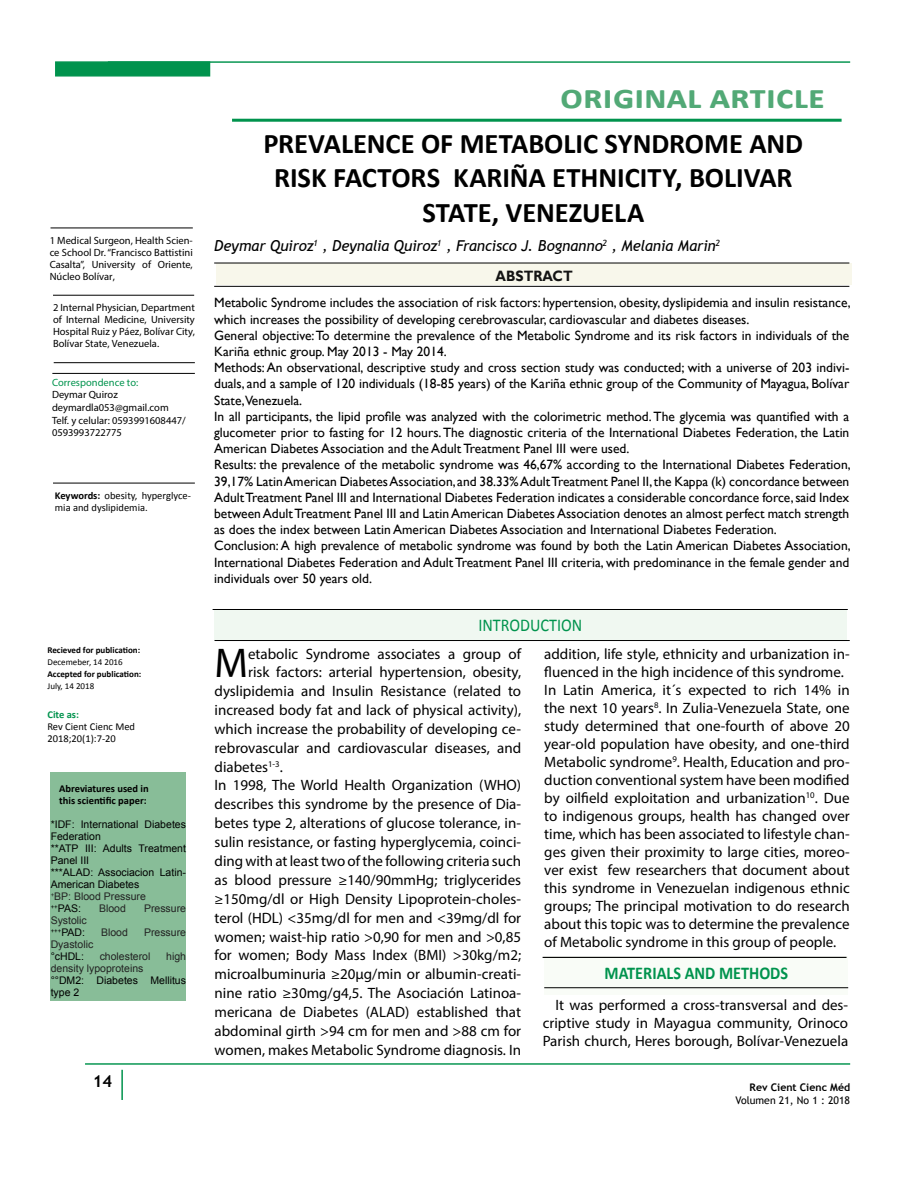
<style>
.page{position:relative;width:918px;height:1188px;background:#fff}
.page>*{position:absolute;margin:0;border:0;box-sizing:border-box;transform-origin:0 0}
.t1{font:41.7px "Myriad Pro";color:#000}
.t2{font:700 34.5px "Calibri";color:#52a976;scale:1.1 1}
.t3{font:700 28.5px/34.2px "Calibri";letter-spacing:-.005em;color:#000;text-align:center}
.t4{font:700 18px "Calibri";color:#00934d;scale:.9 1}
.t5{font:18px "Calibri";color:#00934d;scale:.9 1}
.t6{font:700 16.5px "Trebuchet MS";color:#000}
.t7{font:15px/18px "Myriad Pro";color:#000}
.t8{font:italic 15px "Trebuchet MS";letter-spacing:-.005em;color:#000}
.t9{font:700 15px "Gill Sans";color:#000;scale:.9 1}
.t10{font:13.5px/16.2px "Gill Sans";color:#000}
.t11{font:10.5px/12px "Myriad Pro";color:#000;text-align:justify}
.t12{font:10.5px/12px "Arial";color:#000}
.t13{font:10.5px/12px "Arial";color:#222}
.t14{font:10.5px/12px "Calibri";color:#000}
.t15{font:700 10.5px/12px "Calibri";color:#000}
.t16{font:10.5px "Trebuchet MS";color:#000}
.t17{font:10.5px "Myriad Pro";color:#00934d}
.t18{font:700 10.5px "Trebuchet MS";color:#000}
.t19{font:700 10.5px "Calibri";color:#00934d}
.t20{font:700 9px "Calibri";color:#000}
.t21{font:9px "Calibri";color:#000}
.s1{font-weight:700}
.s2{color:#222}
.s3{color:#000}
</style>
<div class="page">
<div style="left:55px;top:61px;width:155px;height:16px;background:#00934d;border:1px solid #00934d"></div>
<hr style="left:108px;top:61px;width:742px;height:2px;background:#00934d">
<hr style="left:85px;top:1063px;width:765px;height:2px;background:#00934d">
<hr style="left:121px;top:1070px;width:2px;height:30px;background:#00934d">
<hr style="left:232px;top:119px;width:610px;height:3px;background:#00934d">
<div style="left:217px;top:264px;width:635px;height:21px;background:#f8f7ea"></div>
<hr style="left:214px;top:263px;width:635px;height:1px;background:#000">
<hr style="left:214px;top:286px;width:635px;height:1px;background:#000">
<div style="left:214px;top:610px;width:632px;height:30px;background:#f0f8f1"></div>
<hr style="left:213px;top:609px;width:635px;height:1px;background:#000">
<hr style="left:215px;top:640px;width:635px;height:1px;background:#000">
<div style="left:544px;top:957px;width:304px;height:38px;background:#f9fcf7"></div>
<hr style="left:543px;top:957px;width:304px;height:1px;background:#000">
<hr style="left:544px;top:987px;width:304px;height:1px;background:#000">
<hr style="left:53px;top:295px;width:141px;height:1px;background:#000">
<hr style="left:51px;top:228px;width:142px;height:1px;background:#000">
<hr style="left:53px;top:483px;width:142px;height:1px;background:#000">
<hr style="left:54px;top:362px;width:141px;height:1px;background:#000">
<hr style="left:52px;top:373px;width:143px;height:1px;background:#000">
<div style="left:51px;top:772px;width:135px;height:229px;background:#88bd98"></div>
<p class="t11" style="left:50px;top:234px;width:145px">1 Medical Surgeon, Health Scien&shy;ce School Dr. “Francisco Battistini Casalta”, University of Oriente, Núcleo Bolívar,</p>
<p class="t11" style="left:53px;top:302px;width:143px">2 Internal Physician, Department of Internal Medicine, University Hospital Ruiz y Páez, Bolívar City, Bolívar State, Venezuela.</p>
<p class="t17" style="left:52px;top:376px;width:88px">Correspondence to:</p>
<p class="t11" style="left:52px;top:388px;width:135px;line-height:12.6px;text-align:left">Deymar Quiroz deymardla053@gmail.com<br>Telf. y celular: 0593991608447/<br>0593993722775</p>
<p class="t14" style="left:55px;top:489px;width:137px"><span class="s1">Keywords:</span> obesity, hyperglyce&shy;mia and dyslipidemia.</p>
<p class="t20" style="left:47px;top:644px;width:94px">Recieved for publication:</p>
<p class="t21" style="left:47px;top:656px;width:77px">Decemeber, 14 2016</p>
<p class="t20" style="left:47px;top:668px;width:95px">Accepted for publication:</p>
<p class="t21" style="left:47px;top:680px;width:48px">July, 14 2018</p>
<p class="t19" style="left:47px;top:707px;width:33px">Cite as:</p>
<p class="t14" style="left:47px;top:720px;width:89px">Rev Cient Cienc Med<br>2018;20(1):7-20</p>
<p class="t15" style="left:59px;top:782px;width:91px">Abreviatures used in this scientific paper:</p>
<p class="t12" style="left:51px;top:818px;width:137px">*IDF: International Diabetes<br>Federation<br>**ATP III: Adults Treatment<br>Panel III<br>***ALAD: Associacion Latin-<br>American Diabetes<br><sup>+</sup><span class="s2">BP: Blood Pressure<br></span><sup>++</sup>PAS:</p>
<p class="t13" style="left:99px;top:902px;width:28px">Blood</p>
<p class="t13" style="left:144px;top:902px;width:44px">Pressure</p>
<p class="t13" style="left:51px;top:914px;width:38px">Systolic <sup>+++</sup><span class="s3">PAD:</span></p>
<p class="t13" style="left:101px;top:926px;width:28px">Blood</p>
<p class="t13" style="left:144px;top:926px;width:44px">Pressure</p>
<p class="t13" style="left:51px;top:938px;width:44px">Dyastolic</p>
<p class="t12" style="left:51px;top:950px;width:35px">°cHDL:</p>
<p class="t13" style="left:100px;top:950px;width:52px">cholesterol</p>
<p class="t13" style="left:166px;top:950px;width:21px">high</p>
<p class="t13" style="left:51px;top:962px;width:94px">density lypoproteins</p>
<p class="t12" style="left:51px;top:974px;width:137px">°°DM2: Diabetes Mellitus type 2</p>
<p class="t6" style="left:93px;top:1071px;width:21px">14</p>
<h2 class="t2" style="left:560px;top:72px;width:242px">original article</h2>
<h3 class="t3" style="left:263px;top:126px;width:541px">PREVALENCE OF METABOLIC SYNDROME AND<br>RISK FACTORS KARIÑA ETHNICITY, BOLIVAR<br>STATE, VENEZUELA</h3>
<p class="t8" style="left:214px;top:237px;width:507px">Deymar Quiroz<sup>1</sup> , Deynalia Quiroz<sup>1</sup> , Francisco J. Bognanno<sup>2</sup> , Melania Marin<sup>2</sup></p>
<p class="t9" style="left:496px;top:267px;width:87px">ABSTRACT</p>
<p class="t10" style="left:214px;top:295px;width:638px">Metabolic Syndrome includes the association of risk factors: hypertension, obesity, dyslipidemia and insulin resistance, which increases the possibility of developing cerebrovascular, cardiovascular and diabetes diseases.<br>General objective: To determine the prevalence of the Metabolic Syndrome and its risk factors in individuals of the Kariña ethnic group. May 2013 - May 2014.<br>Methods: An observational, descriptive study and cross section study was conducted; with a universe of 203 indivi&shy;duals, and a sample of 120 individuals (18-85 years) of the Kariña ethnic group of the Community of Mayagua, Bolívar State,Venezuela.<br>In all participants, the lipid profile was analyzed with the colorimetric method. The glycemia was quantified with a glucometer prior to fasting for 12 hours. The diagnostic criteria of the International Diabetes Federation, the Latin American Diabetes Association and the Adult Treatment Panel III were used.<br>Results: the prevalence of the metabolic syndrome was 46,67% according to the International Diabetes Federation, 39,17% Latin American Diabetes Association, and 38.33% Adult Treatment Panel II, the Kappa (k) concordance between Adult Treatment Panel III and International Diabetes Federation indicates a considerable concordance force, said Index between Adult Treatment Panel III and Latin American Diabetes Association denotes an almost perfect match strength as does the index between Latin American Diabetes Association and International Diabetes Federation.<br>Conclusion: A high prevalence of metabolic syndrome was found by both the Latin American Diabetes Association, International Diabetes Federation and Adult Treatment Panel III criteria, with predominance in the female gender and individuals over 50 years old.</p>
<p class="t5" style="left:478px;top:612px;width:117px">INTRODUCTION</p>
<h1 class="t1" style="left:215px;top:637px;width:35px">M</h1>
<p class="t7" style="left:248px;top:645px;width:275px">etabolic Syndrome associates a group of</p>
<p class="t7" style="left:248px;top:663px;width:275px">risk factors: arterial hypertension, obesity,</p>
<p class="t7" style="left:215px;top:682px;width:308px">dyslipidemia and Insulin Resistance (related to</p>
<p class="t7" style="left:215px;top:701px;width:308px">increased body fat and lack of physical activity),</p>
<p class="t7" style="left:215px;top:720px;width:308px">which increase the probability of developing ce-</p>
<p class="t7" style="left:215px;top:738px;width:308px">rebrovascular and cardiovascular diseases, and</p>
<p class="t7" style="left:215px;top:757px;width:70px">diabetes<sup>1-3</sup>.</p>
<p class="t7" style="left:215px;top:776px;width:308px">In 1998, The World Health Organization (WHO)</p>
<p class="t7" style="left:215px;top:795px;width:308px">describes this syndrome by the presence of Dia-</p>
<p class="t7" style="left:215px;top:814px;width:308px">betes type 2, alterations of glucose tolerance, in-</p>
<p class="t7" style="left:215px;top:833px;width:308px">sulin resistance, or fasting hyperglycemia, coinci-</p>
<p class="t7" style="left:215px;top:852px;width:308px">ding with at least two of the following criteria such</p>
<p class="t7" style="left:215px;top:871px;width:308px">as blood pressure ≥140/90mmHg; triglycerides</p>
<p class="t7" style="left:215px;top:890px;width:308px">≥150mg/dl or High Density Lipoprotein-choles-</p>
<p class="t7" style="left:215px;top:908px;width:308px">terol (HDL) &lt;35mg/dl for men and &lt;39mg/dl for</p>
<p class="t7" style="left:215px;top:927px;width:308px">women; waist-hip ratio &gt;0,90 for men and &gt;0,85</p>
<p class="t7" style="left:215px;top:946px;width:308px">for women; Body Mass Index (BMI) &gt;30kg/m2;</p>
<p class="t7" style="left:215px;top:965px;width:308px">microalbuminuria ≥20µg/min or albumin-creati-</p>
<p class="t7" style="left:215px;top:984px;width:308px">nine ratio ≥30mg/g4,5. The Asociación Latinoa-</p>
<p class="t7" style="left:215px;top:1003px;width:308px">mericana de Diabetes (ALAD) established that</p>
<p class="t7" style="left:215px;top:1022px;width:308px">abdominal girth &gt;94 cm for men and &gt;88 cm for</p>
<p class="t7" style="left:215px;top:1041px;width:308px">women, makes Metabolic Syndrome diagnosis. In</p>
<p class="t7" style="left:544px;top:644px;width:307px">addition, life style, ethnicity and urbanization in&shy;fluenced in the high incidence of this syndrome.<br>In Latin America, it´s expected to rich 14% in the next 10 years<sup>8</sup>. In Zulia-Venezuela State, one study determined that one-fourth of above 20 year-old population have obesity, and one-third Metabolic syndrome<sup>9</sup>. Health, Education and pro&shy;duction conventional system have been modified by oilfield exploitation and urbanization<sup>10</sup>. Due to indigenous groups, health has changed over time, which has been associated to lifestyle chan&shy;ges given their proximity to large cities, moreo&shy;ver exist few researchers that document about this syndrome in Venezuelan indigenous ethnic groups; The principal motivation to do research about this topic was to determine the prevalence of Metabolic syndrome in this group of people.</p>
<p class="t4" style="left:605px;top:961px;width:205px">MATERIALS AND METHODS</p>
<p class="t7" style="left:543px;top:995px;width:307px;text-align:justify;text-indent:13px">It was performed a cross-transversal and des&shy;criptive study in Mayagua community, Orinoco Parish church, Heres borough, Bolívar-Venezuela</p>
<p class="t18" style="left:750px;top:1081px;width:102px">Rev Cient Cienc Méd</p>
<p class="t16" style="left:736px;top:1093px;width:116px">Volumen 21, No 1 : 2018</p>
</div>
